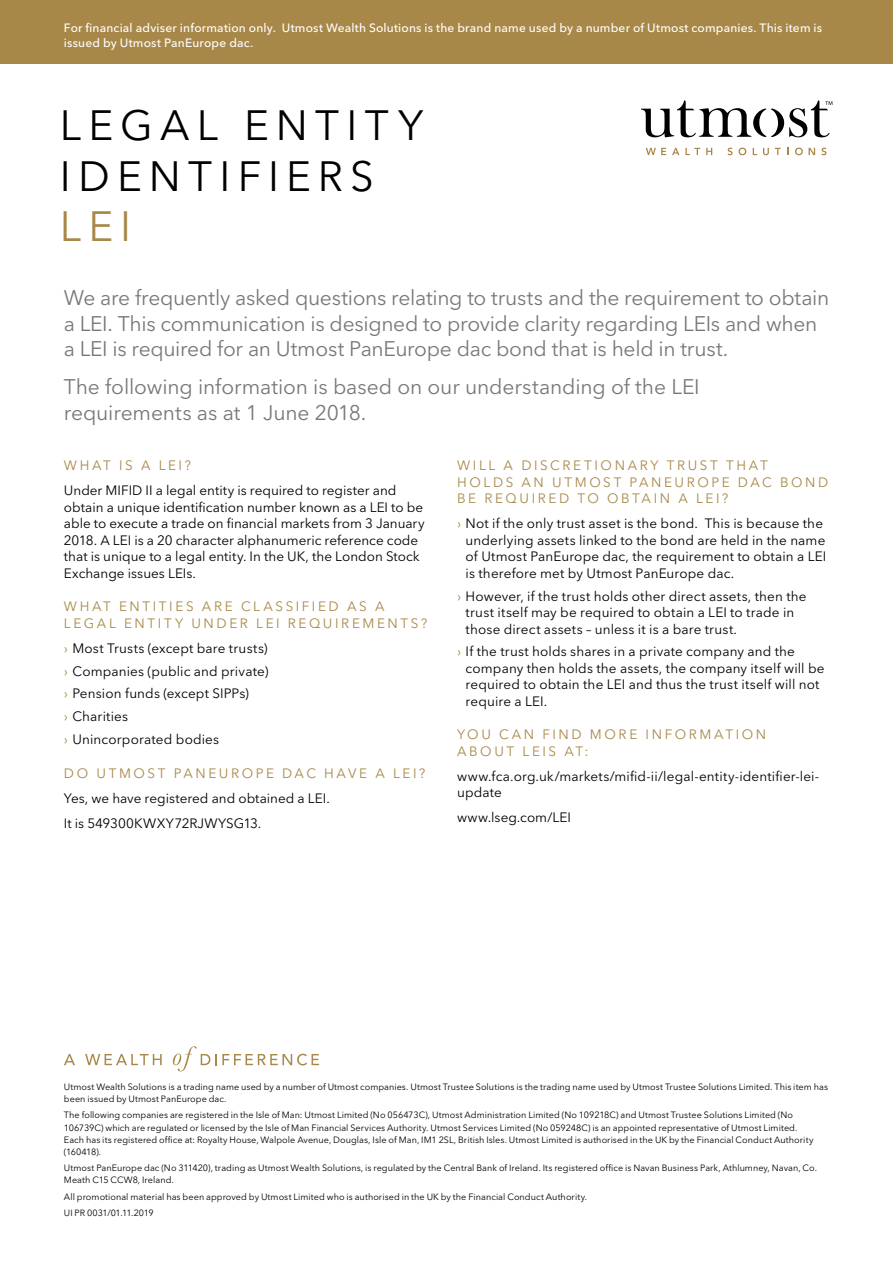
<style>
.page{position:relative;width:893px;height:1263px;background:#fff}
.page>*{position:absolute;margin:0;border:0;box-sizing:border-box;transform-origin:0 0}
.t1{font:42px/50.4px "Avenir Next LT Pro";letter-spacing:.175em;color:#000}
.t2{font:42px "Avenir Next LT Pro";color:#a88848}
.t3{font:21px/25.5px "Avenir Next LT Pro";letter-spacing:-.01em;color:#77787b}
.t4{font:13.5px/16.5px "Avenir Next LT Pro";letter-spacing:.01em;color:#000}
.t5{font:13.5px/16.5px "Avenir Next LT Pro";letter-spacing:.195em;color:#a88848}
.t6{font:500 12px/14.4px "Avenir Next LT Pro";letter-spacing:.015em;color:#fff}
.t7{font:9.15px/12.1px "Avenir Next LT Pro";letter-spacing:.005em;color:#000}
.t8{font:9px "Avenir Next LT Pro";letter-spacing:-.02em;color:#000}
.s1{color:#a88848}
</style>
<div class="page">
<div style="left:0;top:0;width:893px;height:64px;background:#a88848"></div>
<svg style="left:641px;top:100px;width:191px;height:37px"></svg>
<svg style="left:646px;top:148px;width:20px;height:7px"></svg>
<svg style="left:672px;top:148px;width:7px;height:7px"></svg>
<svg style="left:685px;top:148px;width:15px;height:7px"></svg>
<svg style="left:706px;top:148px;width:6px;height:7px"></svg>
<svg style="left:727px;top:148px;width:5px;height:7px"></svg>
<svg style="left:739px;top:148px;width:7px;height:7px"></svg>
<svg style="left:763px;top:148px;width:6px;height:7px"></svg>
<svg style="left:775px;top:148px;width:6px;height:7px"></svg>
<svg style="left:787px;top:148px;width:2px;height:7px"></svg>
<svg style="left:795px;top:148px;width:20px;height:7px"></svg>
<svg style="left:821px;top:148px;width:5px;height:7px"></svg>
<svg style="left:64px;top:1054px;width:11px;height:11px"></svg>
<svg style="left:85px;top:1054px;width:77px;height:11px"></svg>
<svg style="left:173px;top:1046px;width:146px;height:25px"></svg>
<p class="t6" style="left:64px;top:21px;width:760px">For financial adviser information only. Utmost Wealth Solutions is the brand name used by a number of Utmost companies. This item is issued by Utmost PanEurope dac.</p>
<h1 class="t1" style="left:60px;top:101px;width:365px">LEGAL ENTITY<br>IDENTIFIERS</h1>
<h1 class="t2" style="left:60px;top:201px;width:73px">LEI</h1>
<h2 class="t3" style="left:64px;top:285px;width:767px">We are frequently asked questions relating to trusts and the requirement to obtain a LEI. This communication is designed to provide clarity regarding LEIs and when a LEI is required for an Utmost PanEurope dac bond that is held in trust.</h2>
<h2 class="t3" style="left:64px;top:374px;width:637px">The following information is based on our understanding of the LEI requirements as at 1 June 2018.</h2>
<p class="t5" style="left:64px;top:457px;width:129px">WHAT IS A LEI?</p>
<p class="t4" style="left:64px;top:482px;width:362px">Under MIFID II a legal entity is required to register and obtain a unique identification number known as a LEI to be able to execute a trade on financial markets from 3 January 2018. A LEI is a 20 character alphanumeric reference code that is unique to a legal entity. In the UK, the London Stock Exchange issues LEIs.</p>
<p class="t5" style="left:64px;top:598px;width:365px">WHAT ENTITIES ARE CLASSIFIED AS A<br>LEGAL ENTITY UNDER LEI REQUIREMENTS?</p>
<p class="t4" style="left:64px;top:636px;width:206px;line-height:23px"><span class="s1">›</span> Most Trusts (except bare trusts) <span class="s1">›</span> Companies (public and private) <span class="s1">›</span> Pension funds (except SIPPs)<br><span class="s1">›</span> Charities<br><span class="s1">›</span> Unincorporated bodies</p>
<p class="t5" style="left:64px;top:765px;width:363px">DO UTMOST PANEUROPE DAC HAVE A LEI?</p>
<p class="t4" style="left:64px;top:785px;width:267px;line-height:25px">Yes, we have registered and obtained a LEI.<br>It is 549300KWXY72RJWYSG13.</p>
<p class="t5" style="left:457px;top:457px;width:373px">WILL A DISCRETIONARY TRUST THAT<br>HOLDS AN UTMOST PANEUROPE DAC BOND<br>BE REQUIRED TO OBTAIN A LEI?</p>
<p class="t4" style="left:466px;top:515px;width:362px;text-indent:-9px"><span class="s1">›</span> Not if the only trust asset is the bond. This is because the underlying assets linked to the bond are held in the name of Utmost PanEurope dac, the requirement to obtain a LEI is therefore met by Utmost PanEurope dac.</p>
<p class="t4" style="left:466px;top:588px;width:342px;text-indent:-9px"><span class="s1">›</span> However, if the trust holds other direct assets, then the trust itself may be required to obtain a LEI to trade in those direct assets – unless it is a bare trust.</p>
<p class="t4" style="left:466px;top:643px;width:360px;text-indent:-9px"><span class="s1">›</span> If the trust holds shares in a private company and the company then holds the assets, the company itself will be required to obtain the LEI and thus the trust itself will not require a LEI.</p>
<p class="t5" style="left:457px;top:726px;width:311px">YOU CAN FIND MORE INFORMATION<br>ABOUT LEIS AT:</p>
<p class="t4" style="left:457px;top:768px;width:364px">www.fca.org.uk/markets/mifid-ii/legal-entity-identifier-lei&shy;update</p>
<p class="t4" style="left:457px;top:809px;width:115px">www.lseg.com/LEI</p>
<p class="t7" style="left:64px;top:1080px;width:766px">Utmost Wealth Solutions is a trading name used by a number of Utmost companies. Utmost Trustee Solutions is the trading name used by Utmost Trustee Solutions Limited. This item has been issued by Utmost PanEurope dac.</p>
<p class="t7" style="left:64px;top:1109px;width:751px">The following companies are registered in the Isle of Man: Utmost Limited (No 056473C), Utmost Administration Limited (No 109218C) and Utmost Trustee Solutions Limited (No 106739C) which are regulated or licensed by the Isle of Man Financial Services Authority. Utmost Services Limited (No 059248C) is an appointed representative of Utmost Limited.<br>Each has its registered office at: Royalty House, Walpole Avenue, Douglas, Isle of Man, IM1 2SL, British Isles. Utmost Limited is authorised in the UK by the Financial Conduct Authority (160418).</p>
<p class="t7" style="left:64px;top:1162px;width:755px">Utmost PanEurope dac (No 311420), trading as Utmost Wealth Solutions, is regulated by the Central Bank of Ireland. Its registered office is Navan Business Park, Athlumney, Navan, Co.<br>Meath C15 CCW8, Ireland.</p>
<p class="t7" style="left:64px;top:1190px;width:525px">All promotional material has been approved by Utmost Limited who is authorised in the UK by the Financial Conduct Authority.</p>
<p class="t8" style="left:64px;top:1207px;width:91px">UI PR 0031/01.11.2019</p>
</div>
